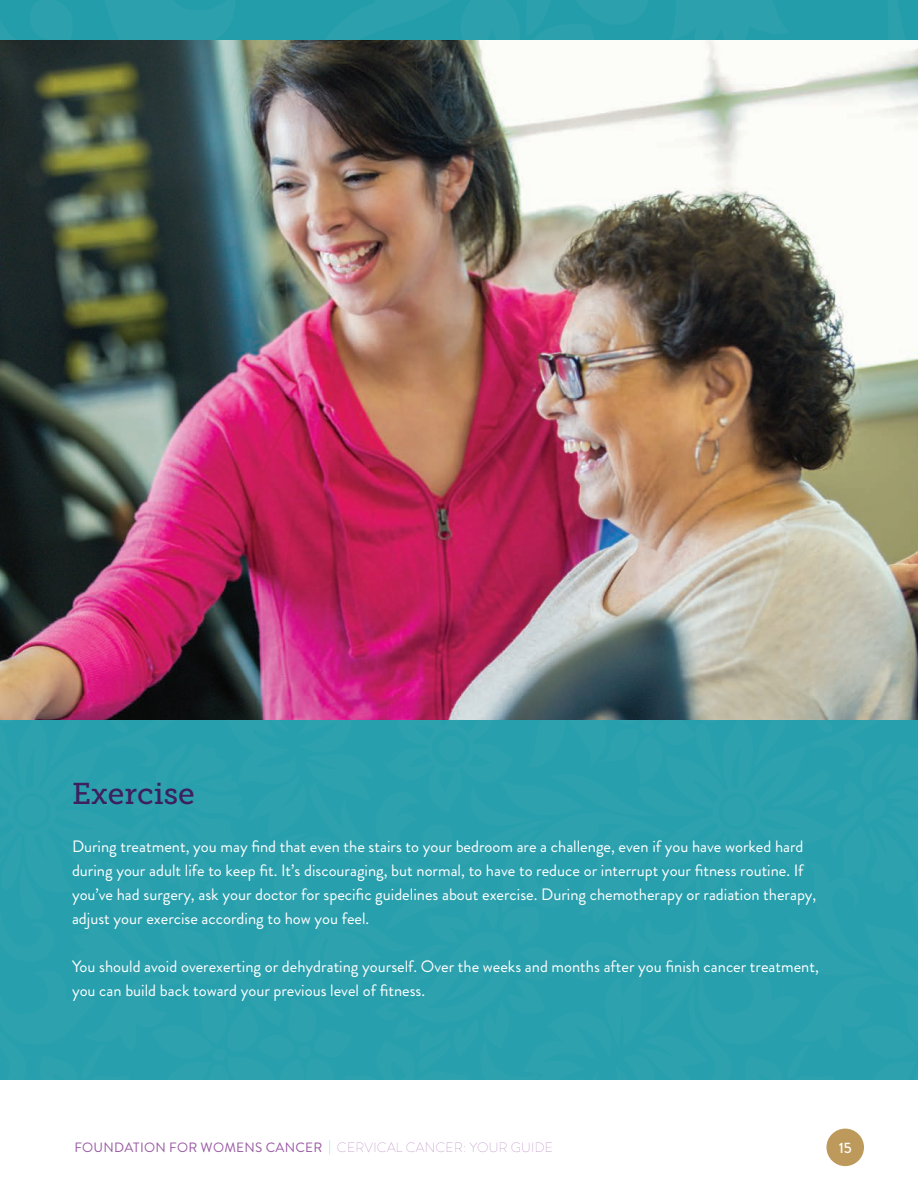
<style>
.page{position:relative;width:918px;height:1188px;background:#fff}
.page>*{position:absolute;margin:0;border:0;box-sizing:border-box;transform-origin:0 0}
.t1{font:30px "Museo Slab 500";color:#3d205e}
.P_-_White{font:16.5px/24px "Brandon Grotesque";color:#fff}
.t2{font:500 15px "Brandon Grotesque";color:#fff}
.t3{font:13.5px "Brandon Grotesque";letter-spacing:.02em;color:#9858a3}
.s1{font-weight:100;color:#41bfb5}
.s2{font-weight:100}
</style>
<div class="page">
<div style="left:826px;top:1129px;width:38px;height:37px;background:#bd9a5c;border-radius:50%"></div>
<div style="left:0;top:720px;width:918px;height:360px;background:#279fad"></div>
<div style="left:0;top:0;width:918px;height:40px;background:#1e99a8"></div>
<img style="left:0;top:40px;width:918px;height:680px">
<h2 class="t1" style="left:72px;top:777px;width:124px">Exercise</h2>
<p class="P_-_White" style="left:72px;top:835px;width:746px">During treatment, you may find that even the stairs to your bedroom are a challenge, even if you have worked hard during your adult life to keep fit. It’s discouraging, but normal, to have to reduce or interrupt your fitness routine. If you’ve had surgery, ask your doctor for specific guidelines about exercise. During chemotherapy or radiation therapy, adjust your exercise according to how you feel.</p>
<p class="P_-_White" style="left:72px;top:955px;width:748px">You should avoid overexerting or dehydrating yourself. Over the weeks and months after you finish cancer treatment, you can build back toward your previous level of fitness.</p>
<p class="t3" style="left:74px;top:1138px;width:480px">FOUNDATION FOR WOMENS CANCER <span class="s1">|</span> <span class="s2">CERVICAL CANCER: YOUR GUIDE</span></p>
<p class="t2" style="left:839px;top:1137px;width:15px">15</p>
</div>
